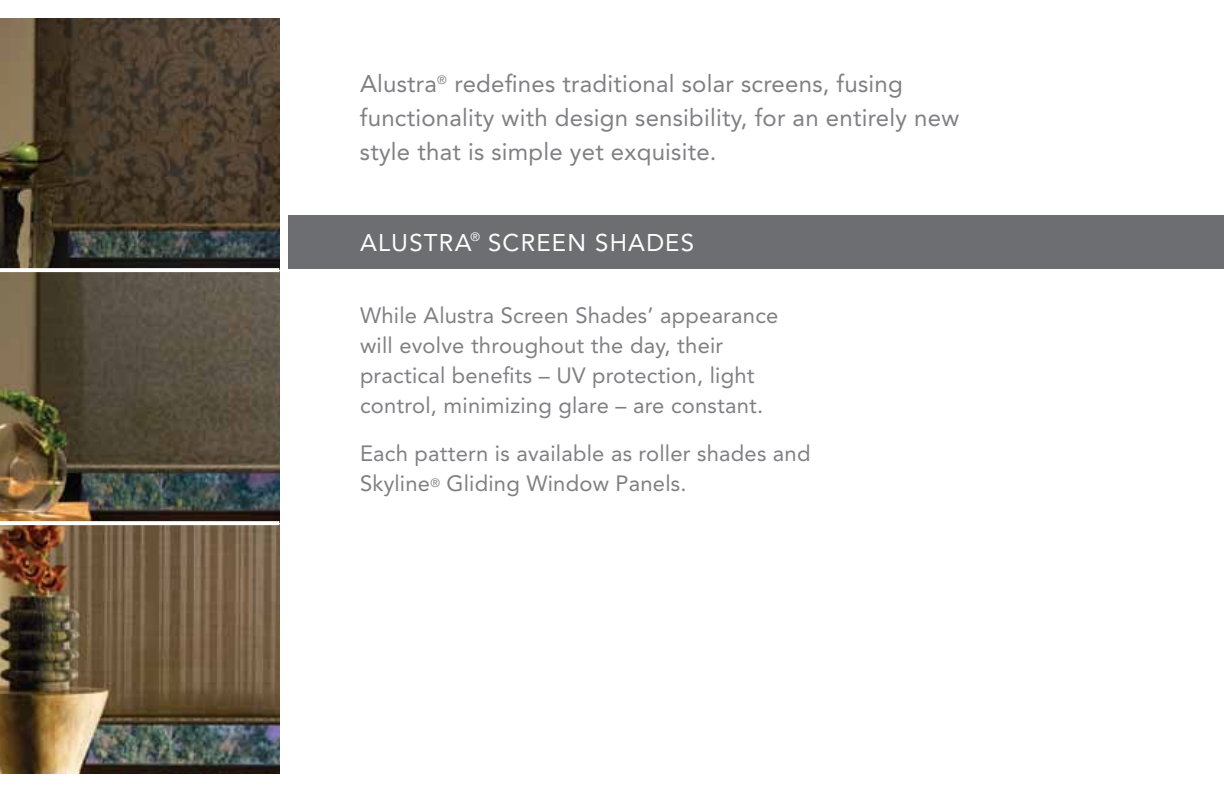
<style>
.page{position:relative;width:1224px;height:792px;background:#fff}
.page>*{position:absolute;margin:0;border:0;box-sizing:border-box;transform-origin:0 0}
.t1{font:24px/34px "Avenir";letter-spacing:.01em;color:#807f83}
.t2{font:24px "Avenir";letter-spacing:.05em;color:#fff}
.t3{font:22px/30px "Avenir";letter-spacing:.01em;color:#807f83}
</style>
<div class="page">
<div style="left:288px;top:215px;width:936px;height:54px;background:#6d6e71"></div>
<img style="left:0;top:18px;width:279px;height:250px">
<img style="left:0;top:272px;width:279px;height:249px">
<img style="left:0;top:525px;width:279px;height:249px">
<svg style="left:0;top:268px;width:279px;height:1px"></svg>
<svg style="left:0;top:521px;width:279px;height:1px"></svg>
<p class="t1" style="left:360px;top:67px;width:601px">Alustra<sup>®</sup> redefines traditional solar screens, fusing functionality with design sensibility, for an entirely new style that is simple yet exquisite.</p>
<p class="t2" style="left:360px;top:229px;width:66px">Alustra</p>
<p class="t2" style="left:470px;top:229px;width:34px"><sup>®</sup> scr</p>
<p class="t2" style="left:537px;top:229px;width:156px">een shades</p>
<p class="t3" style="left:360px;top:301px;width:420px">While Alustra Screen Shades’ appearance will evolve throughout the day, their practical benefits – UV protection, light control, minimizing glare – are constant.</p>
<p class="t3" style="left:360px;top:439px;width:452px">Each pattern is available as roller shades and<br>Skyline<sup>®</sup> Gliding Window Panels.</p>
</div>
